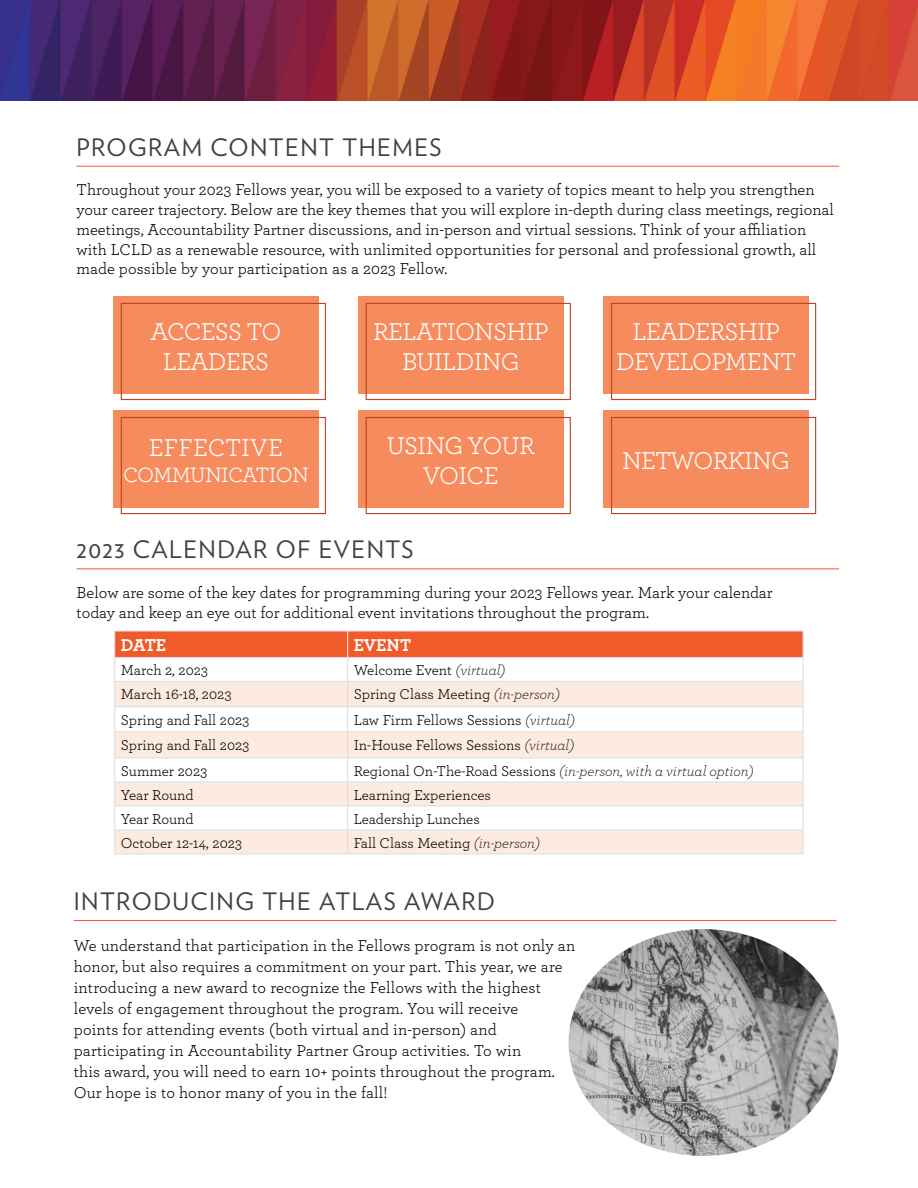
<style>
.page{position:relative;width:918px;height:1188px;background:#fff}
.page>*{position:absolute;margin:0;border:0;box-sizing:border-box;transform-origin:0 0}
.t1{font:25.5px/30.6px "Archer";letter-spacing:-.03em;color:#fff;text-align:center}
.t2{font:25.5px "Archer";color:#fff}
.t3{font:24px "Verlag";letter-spacing:.06em;color:#414042}
.t4{font:21.75px "Archer";letter-spacing:-.035em;color:#fff}
.t5{font:700 18px "Archer";color:#fff}
.t6{font:16.5px/21px "Archer";color:#000}
.t7{font:15px "Archer";color:#000}
.t8{font:italic 300 15px "Archer";color:#000}
.s1{font-weight:300;font-style:italic}
.s2{font-weight:400;font-style:normal}
</style>
<div class="page">
<hr style="left:76px;top:166px;width:763px;height:1px;background:#f15a29">
<img style="left:0;top:0;width:918px;height:100px">
<div style="left:113px;top:296px;width:206px;height:97px;background:#f68b5e"></div>
<div style="left:121px;top:303px;width:205px;height:97px;border:1px solid #bd461e"></div>
<hr style="left:76px;top:568px;width:763px;height:1px;background:#f15a29">
<div style="left:358px;top:296px;width:205px;height:97px;background:#f68b5e"></div>
<div style="left:366px;top:303px;width:205px;height:97px;border:1px solid #bd461e"></div>
<div style="left:604px;top:296px;width:205px;height:97px;background:#f68b5e"></div>
<div style="left:611px;top:303px;width:205px;height:97px;border:1px solid #bd461e"></div>
<div style="left:604px;top:410px;width:205px;height:97px;background:#f68b5e"></div>
<div style="left:611px;top:417px;width:205px;height:97px;border:1px solid #bd461e"></div>
<div style="left:113px;top:410px;width:206px;height:97px;background:#f68b5e"></div>
<div style="left:121px;top:417px;width:205px;height:97px;border:1px solid #bd461e"></div>
<div style="left:358px;top:410px;width:205px;height:97px;background:#f68b5e"></div>
<div style="left:366px;top:417px;width:205px;height:97px;border:1px solid #bd461e"></div>
<svg style="left:114px;top:631px;width:690px;height:223px"></svg>
<hr style="left:114px;top:854px;width:234px;height:1px;background:#dcddde">
<hr style="left:348px;top:854px;width:455px;height:1px;background:#dcddde">
<hr style="left:74px;top:920px;width:762px;height:1px;background:#f15a29">
<img style="left:569px;top:929px;width:270px;height:227px">
<h2 class="t3" style="left:76px;top:129px;width:367px">PROGRAM CONTENT THEMES</h2>
<p class="t6" style="left:76px;top:179px;width:759px;line-height:19.8px">Throughout your 2023 Fellows year, you will be exposed to a variety of topics meant to help you strengthen your career trajectory. Below are the key themes that you will explore in-depth during class meetings, regional meetings, Accountability Partner discussions, and in-person and virtual sessions. Think of your affiliation with LCLD as a renewable resource, with unlimited opportunities for personal and professional growth, all made possible by your participation as a 2023 Fellow.</p>
<h1 class="t1" style="left:151px;top:315px;width:132px">ACCESS TO<br>LEADERS</h1>
<h1 class="t2" style="left:149px;top:430px;width:136px">EFFECTIVE</h1>
<h3 class="t4" style="left:123px;top:460px;width:187px">COMMUNICATION</h3>
<h1 class="t1" style="left:373px;top:315px;width:177px">RELATIONSHIP<br>BUILDING</h1>
<h1 class="t1" style="left:616px;top:315px;width:182px">LEADERSHIP<br>DEVELOPMENT</h1>
<h1 class="t1" style="left:387px;top:429px;width:149px">USING YOUR<br>VOICE</h1>
<h1 class="t1" style="left:622px;top:444px;width:169px">NETWORKING</h1>
<h2 class="t3" style="left:76px;top:532px;width:339px">2023 CALENDAR OF EVENTS</h2>
<p class="t6" style="left:76px;top:582px;width:698px;line-height:19.8px">Below are some of the key dates for programming during your 2023 Fellows year. Mark your calendar today and keep an eye out for additional event invitations throughout the program.</p>
<p class="t5" style="left:121px;top:631px;width:47px">DATE</p>
<p class="t5" style="left:354px;top:631px;width:59px">EVENT</p>
<p class="t7" style="left:121px;top:660px;width:89px">March 2, 2023</p>
<p class="t7" style="left:354px;top:660px;width:153px">Welcome Event <span class="s1">(virtual)</span></p>
<p class="t7" style="left:121px;top:684px;width:112px">March 16-18, 2023</p>
<p class="t7" style="left:354px;top:684px;width:208px">Spring Class Meeting <span class="s1">(in-person)</span></p>
<p class="t7" style="left:121px;top:709px;width:130px">Spring and Fall 2023</p>
<p class="t7" style="left:354px;top:709px;width:223px">Law Firm Fellows Sessions <span class="s1">(virtual)</span></p>
<p class="t7" style="left:121px;top:735px;width:130px">Spring and Fall 2023</p>
<p class="t7" style="left:354px;top:735px;width:222px">In-House Fellows Sessions <span class="s1">(virtual)</span></p>
<p class="t7" style="left:121px;top:761px;width:88px">Summer 2023</p>
<p class="t8" style="left:354px;top:761px;width:401px"><span class="s2">Regional On-The-Road Sessions</span> (in-person, with a virtual option)</p>
<p class="t7" style="left:121px;top:785px;width:74px">Year Round</p>
<p class="t7" style="left:354px;top:785px;width:139px">Learning Experiences</p>
<p class="t7" style="left:121px;top:809px;width:74px">Year Round</p>
<p class="t7" style="left:354px;top:809px;width:128px">Leadership Lunches</p>
<p class="t7" style="left:121px;top:833px;width:123px">October 12-14, 2023</p>
<p class="t7" style="left:354px;top:833px;width:188px">Fall Class Meeting <span class="s1">(in-person)</span></p>
<h2 class="t3" style="left:74px;top:883px;width:423px">INTRODUCING THE ATLAS AWARD</h2>
<p class="t6" style="left:74px;top:934px;width:503px">We understand that participation in the Fellows program is not only an honor, but also requires a commitment on your part. This year, we are introducing a new award to recognize the Fellows with the highest levels of engagement throughout the program. You will receive<br>points for attending events (both virtual and in-person) and participating in Accountability Partner Group activities. To win<br>this award, you will need to earn 10+ points throughout the program.<br>Our hope is to honor many of you in the fall!</p>
</div>
